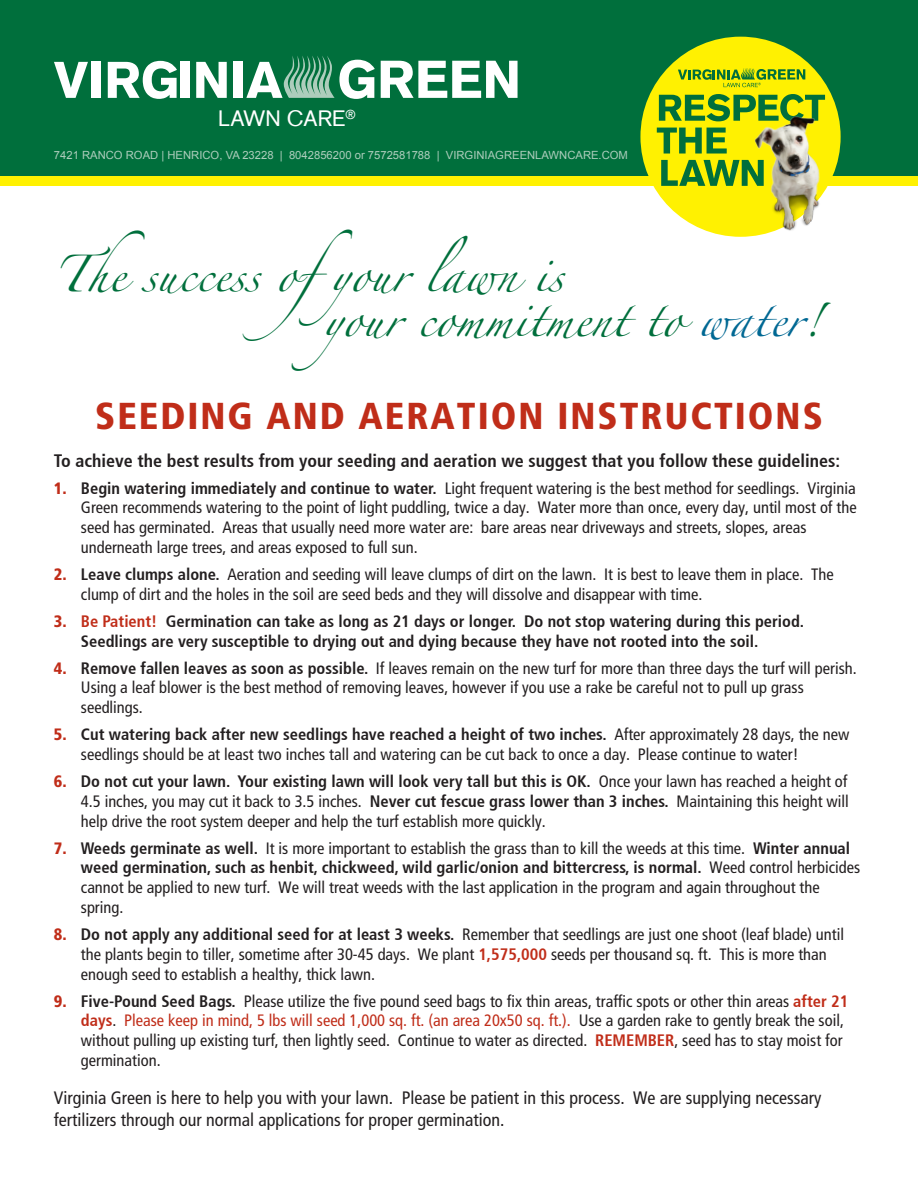
<style>
.page{position:relative;width:918px;height:1188px;background:#fff}
.page>*{position:absolute;margin:0;border:0;box-sizing:border-box;transform-origin:0 0}
.t1{font:900 50.55px "Basic Commercial LT Com";color:#fff}
.t2{font:900 condensed 37.5px "Frutiger";letter-spacing:.055em;color:#c02d19}
.t3{font:33px/45px "Zapfino";color:#006f3c}
.t4{font:21.75px "Basic Commercial LT Com";color:#fff}
.t5{font:condensed 18px/22.5px "Frutiger";color:#231f20}
.t6{font:700 condensed 18px "Frutiger 67";color:#231f20}
.t7{font:condensed 16.5px/19.8px "Frutiger";color:#231f20}
.t8{font:700 condensed 16.5px/19.8px "Frutiger 67";color:#231f20}
.t9{font:11.25px "Arial";color:#adcdbc}
.s1{font-size:52.2px}
.s2{color:#006893}
.s3{font-weight:900;color:#c02d19}
.s4{font-family:"Frutiger 67";font-weight:700}
.s5{font-family:"Frutiger";font-weight:900;color:#c02d19}
.s6{color:#c02d19}
.s7{font-family:"Frutiger";font-weight:400}
.s8{font-family:"Frutiger 67";font-weight:700;color:#c02d19}
</style>
<div class="page">
<div style="left:0;top:0;width:918px;height:177px;background:#006f3c"></div>
<svg style="left:284px;top:56px;width:51px;height:42px"></svg>
<div style="left:0;top:177px;width:918px;height:9px;background:#fff101"></div>
<div style="left:640px;top:37px;width:200px;height:200px;background:#fff101;border-radius:50%"></div>
<svg style="left:657px;top:68px;width:168px;height:118px"></svg>
<img style="left:753px;top:105px;width:75px;height:131px">
<h1 class="t1" style="left:54px;top:50px;width:469px">VIRGINIA <span class="s1">GREEN</span></h1>
<h3 class="t4" style="left:218px;top:105px;width:139px">LAWN CARE<sup>®</sup></h3>
<p class="t9" style="left:54px;top:148px;width:576px">7421 RANCO ROAD | HENRICO, VA 23228 | 8042856200 or 7572581788 | VIRGINIAGREENLAWNCARE.COM</p>
<h3 class="t3" style="left:324px;top:257px;width:498px;text-indent:-270px">The success ofyour lawn is<br>your commitment to <span class="s2">water</span>!</h3>
<h2 class="t2" style="left:95px;top:393px;width:729px">SEEDING AND AERATION INSTRUCTIONS</h2>
<p class="t6" style="left:54px;top:450px;width:788px">To achieve the best results from your seeding and aeration we suggest that you follow these guidelines:</p>
<p class="t7" style="left:81px;top:478px;width:777px;text-indent:-27px"><span class="s3">1.</span> <span class="s4">Begin watering immediately and continue to water.</span> Light frequent watering is the best method for seedlings. Virginia Green recommends watering to the point of light puddling, twice a day. Water more than once, every day, until most of the seed has germinated. Areas that usually need more water are: bare areas near driveways and streets, slopes, areas underneath large trees, and areas exposed to full sun.</p>
<p class="t7" style="left:81px;top:564px;width:754px;text-indent:-27px"><span class="s3">2.</span> <span class="s4">Leave clumps alone.</span> Aeration and seeding will leave clumps of dirt on the lawn. It is best to leave them in place. The clump of dirt and the holes in the soil are seed beds and they will dissolve and disappear with time.</p>
<p class="t8" style="left:81px;top:611px;width:725px;text-indent:-27px"><span class="s5">3.</span> <span class="s6">Be Patient!</span> Germination can take as long as 21 days or longer. Do not stop watering during this period.<br>Seedlings are very susceptible to drying out and dying because they have not rooted into the soil.</p>
<p class="t7" style="left:81px;top:658px;width:777px;text-indent:-27px"><span class="s3">4.</span> <span class="s4">Remove fallen leaves as soon as possible.</span> If leaves remain on the new turf for more than three days the turf will perish.<br>Using a leaf blower is the best method of removing leaves, however if you use a rake be careful not to pull up grass seedlings.</p>
<p class="t8" style="left:54px;top:725px;width:797px"><span class="s5">5.</span> Cut watering back after new seedlings have reached a height of two inches. <span class="s7">After approximately 28 days, the new</span></p>
<p class="t7" style="left:81px;top:744px;width:719px">seedlings should be at least two inches tall and watering can be cut back to once a day. Please continue to water!</p>
<p class="t8" style="left:54px;top:771px;width:795px"><span class="s5">6.</span> Do not cut your lawn. Your existing lawn will look very tall but this is OK. <span class="s7">Once your lawn has reached a height of</span></p>
<p class="t7" style="left:81px;top:791px;width:769px">4.5 inches, you may cut it back to 3.5 inches. <span class="s4">Never cut fescue grass lower than 3 inches.</span> Maintaining this height will help drive the root system deeper and help the turf establish more quickly.</p>
<p class="t7" style="left:54px;top:838px;width:798px"><span class="s3">7.</span> <span class="s4">Weeds germinate as well.</span> It is more important to establish the grass than to kill the weeds at this time. <span class="s4">Winter annual</span></p>
<p class="t8" style="left:81px;top:858px;width:781px">weed germination, such as henbit, chickweed, wild garlic/onion and bittercress, is normal. <span class="s7">Weed control herbicides</span></p>
<p class="t7" style="left:81px;top:878px;width:740px">cannot be applied to new turf. We will treat weeds with the last application in the program and again throughout the spring.</p>
<p class="t7" style="left:81px;top:924px;width:765px;text-indent:-27px"><span class="s3">8.</span> <span class="s4">Do not apply any additional seed for at least 3 weeks.</span> Remember that seedlings are just one shoot (leaf blade) until the plants begin to tiller, sometime after 30-45 days. We plant <span class="s8">1,575,000</span> seeds per thousand sq. ft. This is more than enough seed to establish a healthy, thick lawn.</p>
<p class="t7" style="left:81px;top:991px;width:769px;text-indent:-27px"><span class="s3">9.</span> <span class="s4">Five-Pound Seed Bags.</span> Please utilize the five pound seed bags to fix thin areas, traffic spots or other thin areas <span class="s8">after 21 days</span>. <span class="s6">Please keep in mind, 5 lbs will seed 1,000 sq. ft. (an area 20x50 sq. ft.).</span> Use a garden rake to gently break the soil, without pulling up existing turf, then lightly seed. Continue to water as directed. <span class="s8">REMEMBER</span>, seed has to stay moist for germination.</p>
<p class="t5" style="left:54px;top:1086px;width:769px">Virginia Green is here to help you with your lawn. Please be patient in this process. We are supplying necessary fertilizers through our normal applications for proper germination.</p>
</div>
